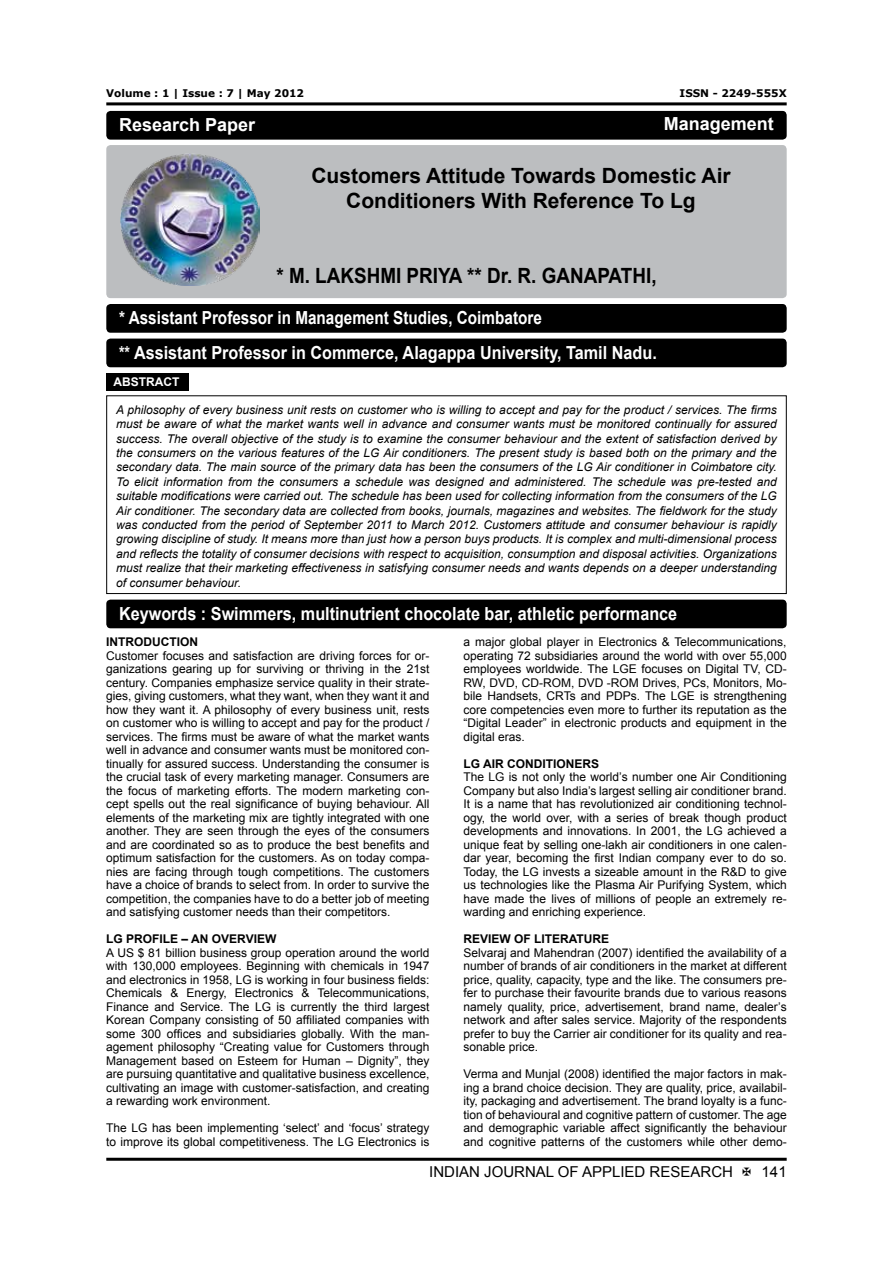
<style>
.page{position:relative;width:893px;height:1263px;background:#fff}
.page>*{position:absolute;margin:0;border:0;box-sizing:border-box;transform-origin:0 0}
.t1{font:700 21px/25.2px "Arial";color:#000;text-align:center}
.t2{font:700 21px "Arial";color:#000;scale:.9 1}
.t3{font:700 18px/34.5px "Arial";color:#fff;scale:.85 1}
.t4{font:700 18px "Arial";color:#fff;scale:.9 1}
.t5{font:700 18px "Arial";color:#fff}
.t6{font:15px "Arial";color:#000}
.t7{font:12px/13.5px "Arial";color:#000;text-align:justify}
.t8{font:italic 12px/14.4px "Arial";color:#000;text-align:justify}
.t9{font:700 12px "Arial";color:#000}
.t10{font:700 12px "Arial";color:#fff}
.t11{font:700 10.5px "Verdana";color:#000}
</style>
<div class="page">
<hr style="left:106px;top:102px;width:681px;height:3px;background:#000">
<hr style="left:106px;top:1158px;width:681px;height:3px;background:#000">
<div style="left:106px;top:145px;width:681px;height:153px;background:#bcbec0;border-radius:4px"></div>
<div style="left:106px;top:111px;width:681px;height:29px;background:#000;border-radius:4px"></div>
<div style="left:106px;top:304px;width:681px;height:29px;background:#000;border-radius:4px"></div>
<div style="left:106px;top:339px;width:681px;height:28px;background:#000;border-radius:4px"></div>
<img style="left:120px;top:154px;width:140px;height:132px">
<div style="left:106px;top:395px;width:681px;height:199px;border:1px solid #000"></div>
<div style="left:106px;top:373px;width:82px;height:17px;background:#000"></div>
<div style="left:106px;top:600px;width:681px;height:28px;background:#000;border-radius:4px"></div>
<p class="t11" style="left:106px;top:86px;width:199px">Volume : 1 | Issue : 7 | May 2012</p>
<p class="t11" style="left:680px;top:86px;width:109px">ISSN - 2249-555X</p>
<h2 class="t5" style="left:119px;top:113px;width:138px">Research Paper</h2>
<h2 class="t5" style="left:664px;top:112px;width:112px">Management</h2>
<h1 class="t1" style="left:311px;top:163px;width:421px">Customers Attitude Towards Domestic Air<br>Conditioners With Reference To Lg</h1>
<h1 class="t2" style="left:276px;top:262px;width:424px">* M. LAKSHMI PRIYA ** Dr. R. GANAPATHI,</h1>
<h2 class="t3" style="left:119px;top:301px;width:634px">* Assistant Professor in Management Studies, Coimbatore<br>** Assistant Professor in Commerce, Alagappa University, Tamil Nadu.</h2>
<p class="t10" style="left:113px;top:374px;width:67px">ABSTRACT</p>
<p class="t8" style="left:116px;top:403px;width:662px">A philosophy of every business unit rests on customer who is willing to accept and pay for the product / services. The firms must be aware of what the market wants well in advance and consumer wants must be monitored continually for assured success. The overall objective of the study is to examine the consumer behaviour and the extent of satisfaction derived by the consumers on the various features of the LG Air conditioners. The present study is based both on the primary and the secondary data. The main source of the primary data has been the consumers of the LG Air conditioner in Coimbatore city.<br>To elicit information from the consumers a schedule was designed and administered. The schedule was pre-tested and suitable modifications were carried out. The schedule has been used for collecting information from the consumers of the LG Air conditioner. The secondary data are collected from books, journals, magazines and websites. The fieldwork for the study was conducted from the period of September 2011 to March 2012. Customers attitude and consumer behaviour is rapidly growing discipline of study. It means more than just how a person buys products. It is complex and multi-dimensional process and reflects the totality of consumer decisions with respect to acquisition, consumption and disposal activities. Organizations must realize that their marketing effectiveness in satisfying consumer needs and wants depends on a deeper understanding of consumer behaviour.</p>
<h2 class="t4" style="left:119px;top:602px;width:622px">Keywords : Swimmers, multinutrient chocolate bar, athletic performance</h2>
<p class="t9" style="left:106px;top:634px;width:93px">INTRODUCTION</p>
<p class="t7" style="left:106px;top:649px;width:325px">Customer focuses and satisfaction are driving forces for or&shy;ganizations gearing up for surviving or thriving in the 21st century. Companies emphasize service quality in their strate&shy;gies, giving customers, what they want, when they want it and how they want it. A philosophy of every business unit, rests on customer who is willing to accept and pay for the product / services. The firms must be aware of what the market wants well in advance and consumer wants must be monitored con&shy;tinually for assured success. Understanding the consumer is the crucial task of every marketing manager. Consumers are the focus of marketing efforts. The modern marketing con&shy;cept spells out the real significance of buying behaviour. All elements of the marketing mix are tightly integrated with one another. They are seen through the eyes of the consumers and are coordinated so as to produce the best benefits and optimum satisfaction for the customers. As on today compa&shy;nies are facing through tough competitions. The customers have a choice of brands to select from. In order to survive the competition, the companies have to do a better job of meeting and satisfying customer needs than their competitors.</p>
<p class="t9" style="left:106px;top:931px;width:172px">LG PROFILE – AN OVERVIEW</p>
<p class="t7" style="left:106px;top:946px;width:325px">A US $ 81 billion business group operation around the world with 130,000 employees. Beginning with chemicals in 1947 and electronics in 1958, LG is working in four business fields:<br>Chemicals &amp; Energy, Electronics &amp; Telecommunications, Finance and Service. The LG is currently the third largest Korean Company consisting of 50 affiliated companies with some 300 offices and subsidiaries globally. With the man&shy;agement philosophy “Creating value for Customers through Management based on Esteem for Human – Dignity”, they are pursuing quantitative and qualitative business excellence, cultivating an image with customer-satisfaction, and creating a rewarding work environment.</p>
<p class="t7" style="left:106px;top:1121px;width:325px">The LG has been implementing ‘select’ and ‘focus’ strategy to improve its global competitiveness. The LG Electronics is</p>
<p class="t7" style="left:463px;top:635px;width:325px">a major global player in Electronics &amp; Telecommunications, operating 72 subsidiaries around the world with over 55,000 employees worldwide. The LGE focuses on Digital TV, CD-RW, DVD, CD-ROM, DVD -ROM Drives, PCs, Monitors, Mo&shy;bile Handsets, CRTs and PDPs. The LGE is strengthening core competencies even more to further its reputation as the “Digital Leader” in electronic products and equipment in the digital eras.</p>
<p class="t9" style="left:463px;top:756px;width:137px">LG AIR CONDITIONERS</p>
<p class="t7" style="left:463px;top:770px;width:325px">The LG is not only the world’s number one Air Conditioning Company but also India’s largest selling air conditioner brand.<br>It is a name that has revolutionized air conditioning technol&shy;ogy, the world over, with a series of break though product developments and innovations. In 2001, the LG achieved a unique feat by selling one-lakh air conditioners in one calen&shy;dar year, becoming the first Indian company ever to do so.<br>Today, the LG invests a sizeable amount in the R&amp;D to give us technologies like the Plasma Air Purifying System, which have made the lives of millions of people an extremely re&shy;warding and enriching experience.</p>
<p class="t9" style="left:463px;top:931px;width:147px">REVIEW OF LITERATURE</p>
<p class="t7" style="left:463px;top:946px;width:325px">Selvaraj and Mahendran (2007) identified the availability of a number of brands of air conditioners in the market at different price, quality, capacity, type and the like. The consumers pre&shy;fer to purchase their favourite brands due to various reasons namely quality, price, advertisement, brand name, dealer’s network and after sales service. Majority of the respondents prefer to buy the Carrier air conditioner for its quality and rea&shy;sonable price.</p>
<p class="t7" style="left:463px;top:1067px;width:325px">Verma and Munjal (2008) identified the major factors in mak&shy;ing a brand choice decision. They are quality, price, availabil&shy;ity, packaging and advertisement. The brand loyalty is a func&shy;tion of behavioural and cognitive pattern of customer. The age and demographic variable affect significantly the behaviour and cognitive patterns of the customers while other demo-</p>
<p class="t6" style="left:429px;top:1162px;width:305px">INDIAN JOURNAL OF APPLIED RESEARCH</p>
<p class="t6" style="left:762px;top:1162px;width:27px">141</p>
</div>
